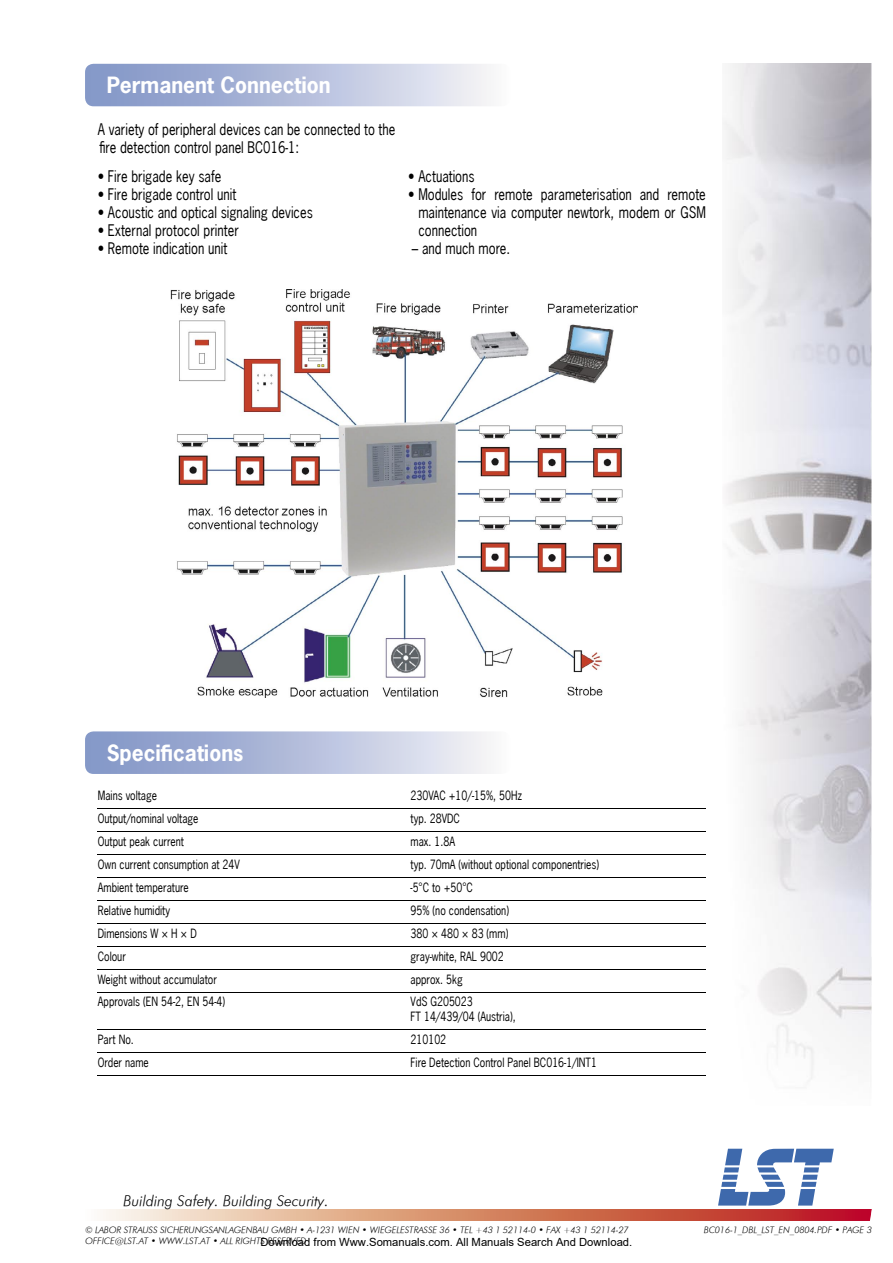
<style>
.page{position:relative;width:893px;height:1263px;background:#fff}
.page>*{position:absolute;margin:0;border:0;box-sizing:border-box;transform-origin:0 0}
.t1{font:84px "Logos";color:#3e69ac}
.t2{font:700 21px "News Gothic";color:#fff}
.t3{font:15px/18px "News Gothic";color:#000;scale:.86 1}
.t4{font:15px "Futura Light LST";color:#000}
.t5{font:12px/14.4px "News Gothic";color:#000;scale:.86 1}
.t6{font:11.25px "Arial";color:#000}
.t7{font:9px/10.8px "Futura Light LST";color:#000}
</style>
<div class="page">
<img style="left:723px;top:64px;width:149px;height:1015px">
<svg style="left:103px;top:1210px;width:763px;height:10px"></svg>
<svg style="left:866px;top:1209px;width:6px;height:12px"></svg>
<div style="left:85px;top:64px;width:425px;height:42px;background:linear-gradient(to right,#7a8ec3,#f5f4f8);border-radius:9px"></div>
<div style="left:85px;top:731px;width:425px;height:43px;background:linear-gradient(to right,#7a8ec3,#f5f4f7);border-radius:9px"></div>
<hr style="left:98px;top:809px;width:608px;height:1px;background:#000">
<hr style="left:98px;top:832px;width:608px;height:1px;background:#000">
<hr style="left:98px;top:855px;width:608px;height:1px;background:#000">
<hr style="left:98px;top:877px;width:608px;height:1px;background:#000">
<hr style="left:98px;top:900px;width:608px;height:1px;background:#000">
<hr style="left:98px;top:923px;width:608px;height:1px;background:#000">
<hr style="left:98px;top:946px;width:608px;height:1px;background:#000">
<hr style="left:98px;top:969px;width:608px;height:1px;background:#000">
<hr style="left:98px;top:992px;width:608px;height:1px;background:#000">
<hr style="left:98px;top:1029px;width:608px;height:1px;background:#000">
<hr style="left:98px;top:1052px;width:608px;height:1px;background:#000">
<hr style="left:98px;top:1075px;width:608px;height:1px;background:#000">
<img style="left:170px;top:289px;width:467px;height:408px">
<h2 class="t2" style="left:107px;top:71px;width:226px">Permanent Connection</h2>
<p class="t3" style="left:98px;top:120px;width:347px">A variety of peripheral devices can be connected to the fire detection control panel BC016-1:</p>
<p class="t3" style="left:98px;top:167px;width:145px">• Fire brigade key safe</p>
<p class="t3" style="left:98px;top:185px;width:162px">• Fire brigade control unit</p>
<p class="t3" style="left:98px;top:203px;width:252px">• Acoustic and optical signaling devices</p>
<p class="t3" style="left:98px;top:221px;width:166px">• External protocol printer</p>
<p class="t3" style="left:98px;top:239px;width:152px">• Remote indication unit</p>
<p class="t3" style="left:408px;top:167px;width:79px">• Actuations</p>
<p class="t3" style="left:418px;top:185px;width:336px;text-align:justify;text-indent:-10px">• Modules for remote parameterisation and remote maintenance via computer newtork, modem or GSM connection</p>
<p class="t3" style="left:412px;top:239px;width:116px">– and much more.</p>
<h2 class="t2" style="left:107px;top:739px;width:138px">Specifications</h2>
<p class="t5" style="left:98px;top:788px;width:71px">Mains voltage</p>
<p class="t5" style="left:411px;top:788px;width:131px">230VAC +10/-15%, 50Hz</p>
<p class="t5" style="left:98px;top:811px;width:119px">Output/nominal voltage</p>
<p class="t5" style="left:411px;top:811px;width:59px">typ. 28VDC</p>
<p class="t5" style="left:98px;top:834px;width:102px">Output peak current</p>
<p class="t5" style="left:411px;top:834px;width:53px">max. 1.8A</p>
<p class="t5" style="left:98px;top:857px;width:167px">Own current consumption at 24V</p>
<p class="t5" style="left:411px;top:857px;width:221px">typ. 70mA (without optional componentries)</p>
<p class="t5" style="left:98px;top:880px;width:107px">Ambient temperature</p>
<p class="t5" style="left:411px;top:880px;width:74px">-5°C to +50°C</p>
<p class="t5" style="left:98px;top:903px;width:86px">Relative humidity</p>
<p class="t5" style="left:411px;top:903px;width:116px">95% (no condensation)</p>
<p class="t5" style="left:98px;top:926px;width:117px">Dimensions W × H × D</p>
<p class="t5" style="left:411px;top:926px;width:115px">380 × 480 × 83 (mm)</p>
<p class="t5" style="left:98px;top:949px;width:34px">Colour</p>
<p class="t5" style="left:411px;top:949px;width:110px">gray-white, RAL 9002</p>
<p class="t5" style="left:98px;top:972px;width:140px">Weight without accumulator</p>
<p class="t5" style="left:411px;top:972px;width:62px">approx. 5kg</p>
<p class="t5" style="left:98px;top:995px;width:150px">Approvals (EN 54-2, EN 54-4)</p>
<p class="t5" style="left:411px;top:995px;width:124px">VdS G205023<br>FT 14/439/04 (Austria),</p>
<p class="t5" style="left:98px;top:1032px;width:43px">Part No.</p>
<p class="t5" style="left:411px;top:1032px;width:43px">210102</p>
<p class="t5" style="left:98px;top:1055px;width:61px">Order name</p>
<p class="t5" style="left:411px;top:1055px;width:218px">Fire Detection Control Panel BC016-1/INT1</p>
<p class="t4" style="left:123px;top:1191px;width:207px">Building Safety. Building Security.</p>
<p class="t7" style="left:85px;top:1225px;width:545px">© LABOR STRAUSS SICHERUNGSANLAGENBAU GMBH • A-1231 WIEN • WIEGELESTRASSE 36 • TEL +43 1 52114-0 • FAX +43 1 52114-27<br>OFFICE@LST.AT • WWW.LST.AT • ALL RIGHTS RESERVED</p>
<p class="t6" style="left:260px;top:1235px;width:373px">Download from Www.Somanuals.com. All Manuals Search And Download.</p>
<h1 class="t1" style="left:719px;top:1138px;width:118px">A</h1>
<p class="t7" style="left:704px;top:1225px;width:169px">BC016-1_DBL_LST_EN_0804.PDF • PAGE 3</p>
</div>
